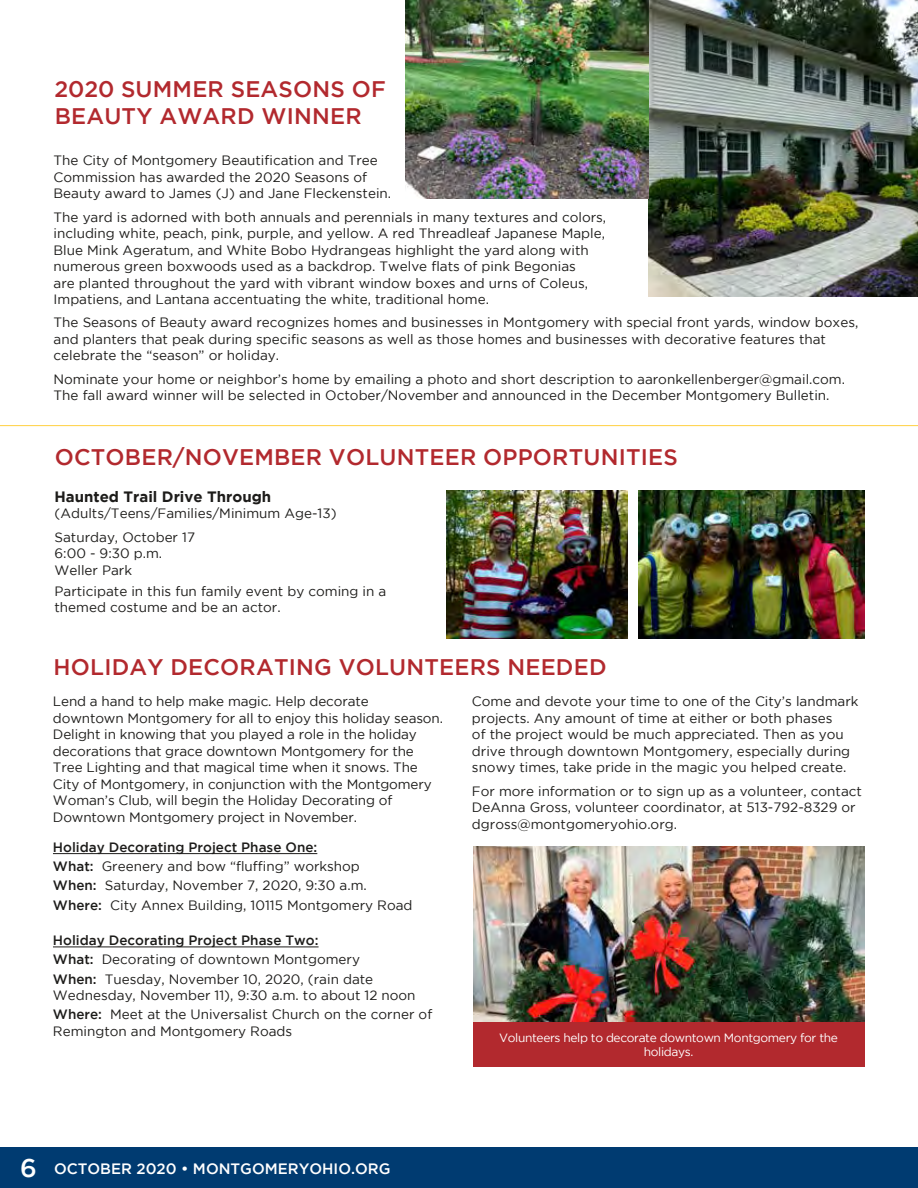
<style>
.page{position:relative;width:918px;height:1188px;background:#fff}
.page>*{position:absolute;margin:0;border:0;box-sizing:border-box;transform-origin:0 0}
.t1{font:500 22.5px/27px "Gotham";letter-spacing:.01em;color:#b2292e}
.t2{font:500 15px "Gotham";color:#fff}
.t3{font:700 15px "Gotham";color:#1d1c1a}
.t4{font:13.5px/16.5px "Gotham";color:#1d1c1a}
.t5{font:12px/14.4px "Gotham";letter-spacing:-.03em;color:#fff;text-align:center}
.s1{font-weight:500}
.s2{font-size:25.5px}
</style>
<div class="page">
<div style="left:0;top:1148px;width:918px;height:40px;background:#003b71"></div>
<img style="left:649px;top:0;width:269px;height:297px">
<hr style="left:53px;top:853px;width:264px;height:1px;background:#1d1c1a">
<hr style="left:53px;top:947px;width:266px;height:1px;background:#1d1c1a">
<img style="left:473px;top:846px;width:391px;height:176px">
<hr style="left:0;top:425px;width:918px;height:1px;background:#ffd040">
<img style="left:406px;top:0;width:243px;height:198px">
<div style="left:473px;top:1022px;width:391px;height:45px;background:#b2292e"></div>
<img style="left:446px;top:491px;width:182px;height:148px">
<img style="left:639px;top:491px;width:226px;height:148px">
<h1 class="t1" style="left:55px;top:75px;width:333px">2020 SUMMER SEASONS OF<br>BEAUTY AWARD WINNER</h1>
<p class="t4" style="left:54px;top:152px;width:339px">The City of Montgomery Beautification and Tree<br>Commission has awarded the 2020 Seasons of<br>Beauty award to James (J) and Jane Fleckenstein.</p>
<p class="t4" style="left:54px;top:208px;width:554px">The yard is adorned with both annuals and perennials in many textures and colors, including white, peach, pink, purple, and yellow. A red Threadleaf Japanese Maple, Blue Mink Ageratum, and White Bobo Hydrangeas highlight the yard along with numerous green boxwoods used as a backdrop. Twelve flats of pink Begonias<br>are planted throughout the yard with vibrant window boxes and urns of Coleus, Impatiens, and Lantana accentuating the white, traditional home.</p>
<p class="t4" style="left:54px;top:314px;width:806px">The Seasons of Beauty award recognizes homes and businesses in Montgomery with special front yards, window boxes, and planters that peak during specific seasons as well as those homes and businesses with decorative features that celebrate the “season” or holiday.</p>
<p class="t4" style="left:54px;top:370px;width:793px">Nominate your home or neighbor’s home by emailing a photo and short description to aaronkellenberger@gmail.com.<br>The fall award winner will be selected in October/November and announced in the December Montgomery Bulletin.</p>
<h1 class="t1" style="left:55px;top:443px;width:625px">OCTOBER/NOVEMBER VOLUNTEER OPPORTUNITIES</h1>
<p class="t3" style="left:55px;top:488px;width:218px">Haunted Trail Drive Through</p>
<p class="t4" style="left:55px;top:502px;width:284px;line-height:23.2px">(Adults/Teens/Families/Minimum Age-13)<br>Saturday, October 17</p>
<p class="t4" style="left:55px;top:545px;width:109px">6:00 - 9:30 p.m.<br>Weller Park</p>
<p class="t4" style="left:55px;top:582px;width:333px">Participate in this fun family event by coming in a themed costume and be an actor.</p>
<h1 class="t1" style="left:54px;top:654px;width:555px">HOLIDAY DECORATING VOLUNTEERS NEEDED</h1>
<p class="t4" style="left:53px;top:693px;width:392px">Lend a hand to help make magic. Help decorate<br>downtown Montgomery for all to enjoy this holiday season.<br>Delight in knowing that you played a role in the holiday decorations that grace downtown Montgomery for the Tree Lighting and that magical time when it snows. The City of Montgomery, in conjunction with the Montgomery Woman’s Club, will begin the Holiday Decorating of Downtown Montgomery project in November.</p>
<p class="t4" style="left:53px;top:837px;width:361px;line-height:19.2px"><span class="s1">Holiday Decorating Project Phase One:<br>What:</span> Greenery and bow “fluffing” workshop<br><span class="s1">When:</span> Saturday, November 7, 2020, 9:30 a.m.<br><span class="s1">Where:</span> City Annex Building, 10115 Montgomery Road</p>
<p class="t4" style="left:53px;top:931px;width:322px;line-height:19.2px"><span class="s1">Holiday Decorating Project Phase Two:<br>What:</span> Decorating of downtown Montgomery<br><span class="s1">When:</span> Tuesday, November 10, 2020, (rain date</p>
<p class="t4" style="left:53px;top:986px;width:381px;line-height:19.2px">Wednesday, November 11), 9:30 a.m. to about 12 noon<br><span class="s1">Where:</span> Meet at the Universalist Church on the corner of</p>
<p class="t4" style="left:53px;top:1023px;width:241px">Remington and Montgomery Roads</p>
<p class="t4" style="left:472px;top:693px;width:388px">Come and devote your time to one of the City’s landmark projects. Any amount of time at either or both phases<br>of the project would be much appreciated. Then as you drive through downtown Montgomery, especially during snowy times, take pride in the magic you helped create.</p>
<p class="t4" style="left:472px;top:782px;width:392px">For more information or to sign up as a volunteer, contact<br>DeAnna Gross, volunteer coordinator, at 513-792-8329 or dgross@montgomeryohio.org.</p>
<p class="t5" style="left:499px;top:1030px;width:340px">Volunteers help to decorate downtown Montgomery for the holidays.</p>
<p class="t2" style="left:20px;top:1160px;width:372px"><span class="s2">6</span> OCTOBER 2020 • MONTGOMERYOHIO.ORG</p>
</div>
